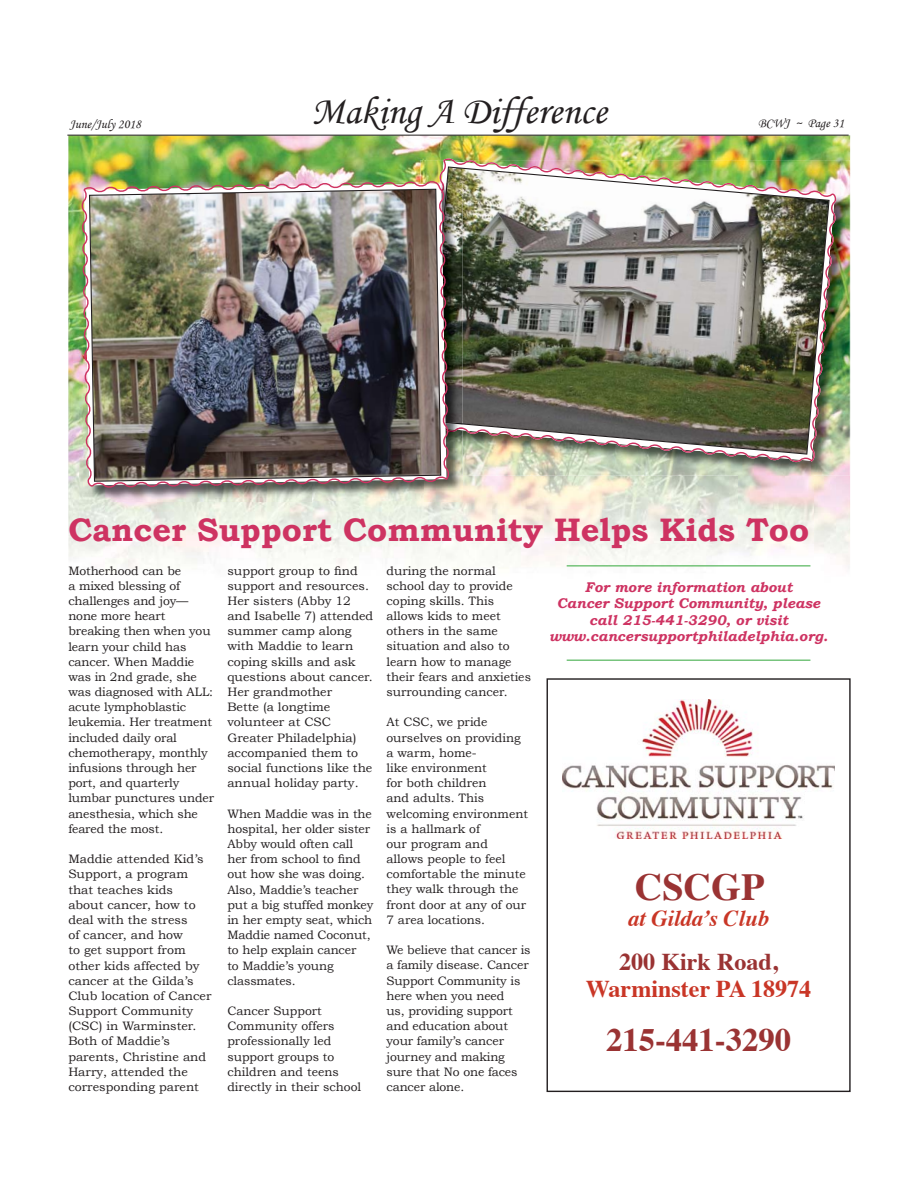
<style>
.page{position:relative;width:918px;height:1188px;background:#fff}
.page>*{position:absolute;margin:0;border:0;box-sizing:border-box;transform-origin:0 0}
.t1{font:39px "Monotype Corsiva";color:#231f20}
.t2{font:700 38.25px "Times";color:#9a3333}
.t3{font:700 32.7px "Times";color:#9a3333}
.t4{font:700 32.55px "Bookman Old Style";color:#ce3362}
.t5{font:700 24.15px "Times";color:#c93626}
.t6{font:700 24.15px "Times";color:#9a3333}
.t7{font:italic 700 22.65px "Times";color:#c93626}
.t8{font:italic 700 14.1px/16.4px "Bookman Old Style";color:#ce3362;text-align:center}
.t9{font:13.05px "Monotype Corsiva";color:#231f20}
.t10{font:12.15px/15.1px "Bookman Old Style";color:#231f20}
</style>
<div class="page">
<img style="left:68px;top:136px;width:372px;height:75px">
<img style="left:440px;top:135px;width:410px;height:25px">
<img style="left:813px;top:476px;width:37px;height:92px">
<img style="left:68px;top:211px;width:37px;height:347px">
<img style="left:441px;top:476px;width:372px;height:92px">
<img style="left:105px;top:501px;width:336px;height:69px">
<div style="left:547px;top:678px;width:304px;height:414px;border:1px solid #231f20"></div>
<img style="left:562px;top:700px;width:273px;height:138px">
<hr style="left:67px;top:135px;width:782px;height:1px;background:#231f20">
<img style="left:836px;top:160px;width:14px;height:35px">
<img style="left:811px;top:195px;width:39px;height:281px">
<img style="left:463px;top:462px;width:153px;height:14px">
<img style="left:616px;top:462px;width:195px;height:14px">
<img style="left:419px;top:158px;width:417px;height:304px">
<img style="left:426px;top:166px;width:404px;height:289px">
<img style="left:83px;top:490px;width:342px;height:11px">
<img style="left:425px;top:476px;width:38px;height:25px">
<img style="left:451px;top:432px;width:12px;height:44px">
<img style="left:451px;top:183px;width:12px;height:241px">
<img style="left:80px;top:179px;width:371px;height:311px">
<img style="left:88px;top:188px;width:354px;height:294px">
<hr style="left:567px;top:565px;width:243px;height:1px;background:#41ad49">
<hr style="left:567px;top:660px;width:243px;height:1px;background:#41ad49">
<svg style="left:335px;top:566px;width:7px;height:4px"></svg>
<h1 class="t1" style="left:311px;top:92px;width:297px">Making A Difference</h1>
<p class="t9" style="left:70px;top:118px;width:73px">June/July 2018</p>
<p class="t9" style="left:758px;top:117px;width:87px">BCWJ ~ Page 31</p>
<h3 class="t4" style="left:68px;top:510px;width:742px">Cancer Support Community Helps Kids Too</h3>
<p class="t10" style="left:68px;top:563px;width:147px">Motherhood can be<br>a mixed blessing of challenges and joy— none more heart breaking then when you learn your child has cancer. When Maddie was in 2nd grade, she was diagnosed with ALL: acute lymphoblastic leukemia. Her treatment included daily oral chemotherapy, monthly infusions through her port, and quarterly lumbar punctures under anesthesia, which she feared the most.</p>
<p class="t10" style="left:68px;top:851px;width:145px">Maddie attended Kid’s<br>Support, a program that teaches kids<br>about cancer, how to deal with the stress<br>of cancer, and how<br>to get support from other kids affected by cancer at the Gilda’s<br>Club location of Cancer<br>Support Community (CSC) in Warminster.<br>Both of Maddie’s parents, Christine and<br>Harry, attended the corresponding parent</p>
<p class="t10" style="left:386px;top:563px;width:146px">during the normal school day to provide coping skills. This allows kids to meet others in the same situation and also to learn how to manage their fears and anxieties surrounding cancer.</p>
<p class="t10" style="left:386px;top:715px;width:143px">At CSC, we pride ourselves on providing a warm, home-<br>like environment<br>for both children<br>and adults. This welcoming environment is a hallmark of<br>our program and<br>allows people to feel comfortable the minute they walk through the front door at any of our<br>7 area locations.</p>
<p class="t10" style="left:386px;top:942px;width:146px">We believe that cancer is a family disease. Cancer<br>Support Community is here when you need<br>us, providing support and education about your family’s cancer journey and making sure that No one faces cancer alone.</p>
<p class="t10" style="left:227px;top:563px;width:147px">support group to nd support and resources.<br>Her sisters (Abby 12 and Isabelle 7) attended summer camp along with Maddie to learn coping skills and ask questions about cancer.<br>Her grandmother<br>Bette (a longtime volunteer at CSC<br>Greater Philadelphia) accompanied them to social functions like the annual holiday party.</p>
<p class="t10" style="left:227px;top:806px;width:148px">When Maddie was in the hospital, her older sister<br>Abby would often call her from school to nd out how she was doing.<br>Also, Maddie’s teacher put a big stuffed monkey in her empty seat, which<br>Maddie named Coconut, to help explain cancer<br>to Maddie’s young classmates.</p>
<p class="t10" style="left:227px;top:1003px;width:135px">Cancer Support<br>Community offers professionally led support groups to children and teens directly in their school</p>
<p class="t8" style="left:549px;top:579px;width:280px">For more information about<br>Cancer Support Community, please call 215-441-3290, or visit www.cancersupportphiladelphia.org.</p>
<h2 class="t2" style="left:635px;top:871px;width:131px">CSCGP</h2>
<h3 class="t7" style="left:628px;top:909px;width:142px">at Gilda’s Club</h3>
<h3 class="t6" style="left:619px;top:952px;width:160px">200 Kirk Road,</h3>
<h3 class="t5" style="left:586px;top:979px;width:227px">Warminster PA 18974</h3>
<h3 class="t3" style="left:606px;top:1027px;width:186px">215-441-3290</h3>
</div>
